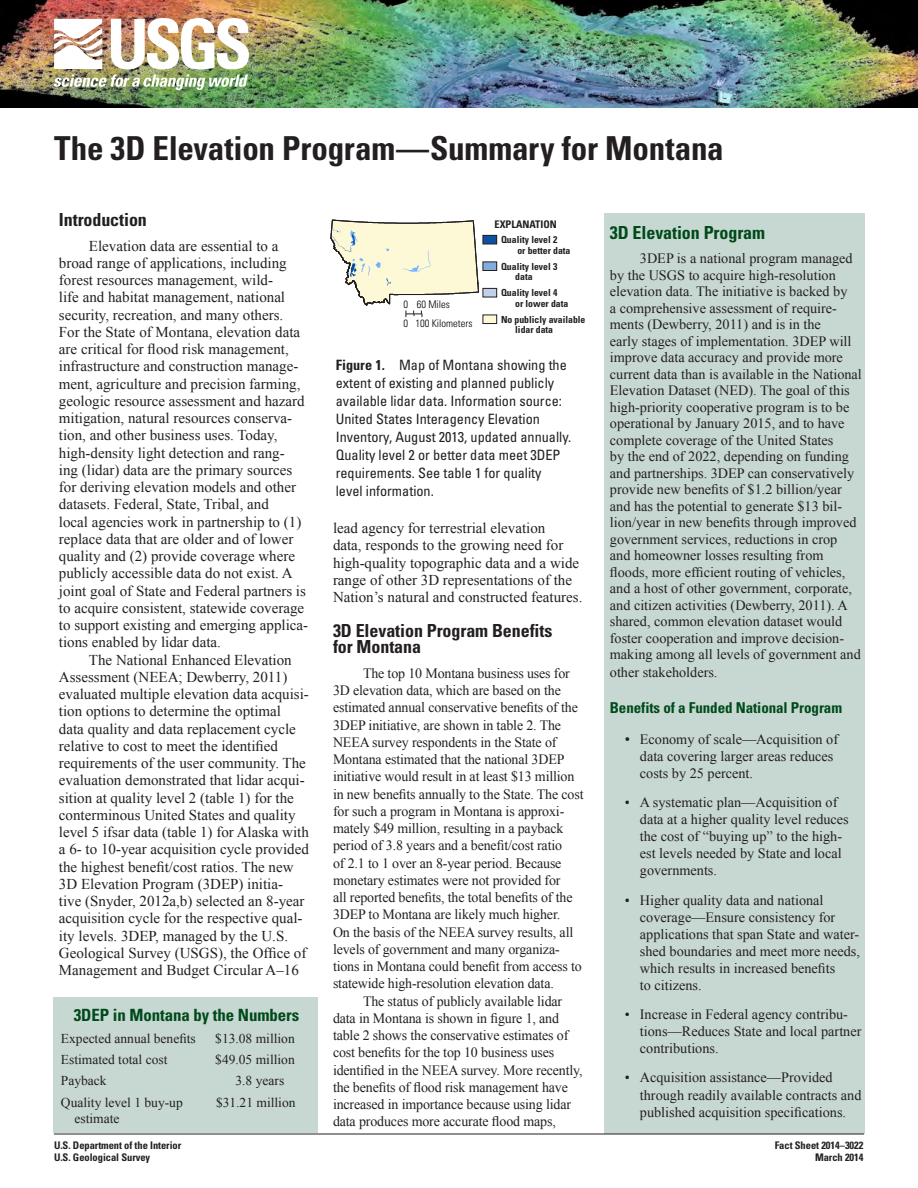
<style>
.page{position:relative;width:918px;height:1188px;background:#fff}
.page>*{position:absolute;margin:0;border:0;box-sizing:border-box;transform-origin:0 0}
.t1{font:700 condensed 33px "Univers";letter-spacing:-.005em;color:#231f20}
.Heading_1{font:700 condensed 18px/16.5px "Univers";letter-spacing:-.005em;color:#231f20}
.Heading_1-2{font:700 condensed 18px "Univers";letter-spacing:-.005em;color:#004a1a}
.Heading_1-3{font:700 condensed 16.8px "Univers";letter-spacing:-.005em;color:#004a1a}
.Body_Text{font:15px/17.2px "Times New Roman";color:#231f20}
.Heading_2{font:700 condensed 15px "Univers";letter-spacing:-.005em;color:#004a1a}
.Body_Text-2{font:14.25px/17.2px "Times New Roman";letter-spacing:-.01em;color:#231f20}
.List_Bullet_2{font:14.25px/17.1px "Times New Roman";color:#231f20}
.FigureCaption{font:condensed 14.25px/18px "Univers";color:#231f20}
.TableCellBody{font:13.5px/16.5px "Times New Roman";color:#231f20}
.TableCellDecAlign{font:13.5px "Times New Roman";color:#231f20}
.DBID{font:700 condensed 10.5px "Univers";letter-spacing:-.005em;color:#231f20}
.t2{font:300 condensed 10.5px "Univers";color:#000}
.t3{font:700 condensed 9.75px/10.5px "Univers";color:#231f20}
.s1{font-weight:700}
.s2{font-size:15px}
</style>
<div class="page">
<div style="left:53px;top:998px;width:265px;height:135px;background:#c7d7d2"></div>
<div style="left:604px;top:214px;width:261px;height:920px;background:#c7d7d2"></div>
<hr style="left:54px;top:1134px;width:810px;height:1px;background:#231f20">
<img style="left:0;top:0;width:918px;height:108px">
<img style="left:54px;top:18px;width:195px;height:72px">
<div style="left:483px;top:262px;width:14px;height:9px;background:#80addc"></div>
<div style="left:483px;top:262px;width:14px;height:9px;border:1px solid #231f20"></div>
<div style="left:483px;top:235px;width:14px;height:9px;background:#0e50a2"></div>
<div style="left:483px;top:235px;width:14px;height:9px;border:1px solid #231f20"></div>
<div style="left:483px;top:288px;width:14px;height:9px;background:#c1d0eb"></div>
<div style="left:483px;top:288px;width:14px;height:9px;border:1px solid #231f20"></div>
<div style="left:483px;top:315px;width:14px;height:9px;background:#fdf9d7"></div>
<div style="left:483px;top:315px;width:14px;height:9px;border:1px solid #231f20"></div>
<svg style="left:330px;top:219px;width:150px;height:98px"></svg>
<p class="t1" style="left:54px;top:128px;width:671px">The 3D Elevation Program—Summary for Montana</p>
<p class="Heading_1" style="left:59px;top:211px;width:90px">Introduction</p>
<p class="Body_Text" style="left:59px;top:237px;width:251px;text-indent:30px">Elevation data are essential to a broad range of applications, including forest resources management, wild-<br>life and habitat management, national security, recreation, and many others.<br>For the State of Montana, elevation data are critical for flood risk management, infrastructure and construction manage&shy;ment, agriculture and precision farming, geologic resource assessment and hazard mitigation, natural resources conserva&shy;tion, and other business uses. Today, high-density light detection and rang-<br>ing (lidar) data are the primary sources for deriving elevation models and other datasets. Federal, State, Tribal, and<br>local agencies work in partnership to (1) replace data that are older and of lower quality and (2) provide coverage where publicly accessible data do not exist. A joint goal of State and Federal partners is to acquire consistent, statewide coverage to support existing and emerging applica&shy;tions enabled by lidar data.</p>
<p class="Body_Text" style="left:59px;top:651px;width:251px;text-indent:30px">The National Enhanced Elevation Assessment (NEEA; Dewberry, 2011) evaluated multiple elevation data acquisi&shy;tion options to determine the optimal data quality and data replacement cycle relative to cost to meet the identified requirements of the user community. The evaluation demonstrated that lidar acqui&shy;sition at quality level 2 (table 1) for the conterminous United States and quality level 5 ifsar data (table 1) for Alaska with a 6- to 10-year acquisition cycle provided the highest benefit/cost ratios. The new 3D Elevation Program (3DEP) initia&shy;tive (Snyder, 2012a,b) selected an 8-year acquisition cycle for the respective qual&shy;ity levels. 3DEP, managed by the U.S.<br>Geological Survey (USGS), the Office of Management and Budget Circular A–16</p>
<p class="Heading_1-3" style="left:74px;top:1005px;width:227px">3DEP in Montana by the Numbers</p>
<p class="TableCellBody" style="left:61px;top:1030px;width:136px">Expected annual benefits</p>
<p class="TableCellDecAlign" style="left:215px;top:1029px;width:81px">$13.08 million</p>
<p class="TableCellBody" style="left:61px;top:1051px;width:108px">Estimated total cost</p>
<p class="TableCellDecAlign" style="left:215px;top:1050px;width:81px">$49.05 million</p>
<p class="TableCellBody" style="left:61px;top:1072px;width:47px">Payback</p>
<p class="TableCellDecAlign" style="left:236px;top:1072px;width:50px">3.8 years</p>
<p class="TableCellBody" style="left:74px;top:1094px;width:110px;text-indent:-14px">Quality level 1 buy-up estimate</p>
<p class="TableCellDecAlign" style="left:216px;top:1093px;width:81px">$31.21 million</p>
<p class="DBID" style="left:54px;top:1139px;width:129px">U.S. Department of the Interior</p>
<p class="DBID" style="left:54px;top:1151px;width:98px">U.S. Geological Survey</p>
<p class="t2" style="left:404px;top:298px;width:48px">0 60 Miles</p>
<p class="t2" style="left:404px;top:317px;width:70px">0 100 Kilometers</p>
<p class="DBID" style="left:494px;top:218px;width:64px">EXPLANATION</p>
<p class="t3" style="left:517px;top:234px;width:55px;text-indent:-16px">Quality level 2<br>or better data</p>
<p class="t3" style="left:515px;top:261px;width:44px;text-indent:-14px">Quality level 3 data</p>
<p class="t3" style="left:515px;top:288px;width:55px;text-indent:-14px">Quality level 4<br>or lower data</p>
<p class="t3" style="left:515px;top:314px;width:72px;text-indent:-14px">No publicly available lidar data</p>
<p class="FigureCaption" style="left:336px;top:356px;width:237px"><span class="s1">Figure 1.</span> Map of Montana showing the extent of existing and planned publicly available lidar data. Information source:<br>United States Interagency Elevation Inventory, August 2013, updated annually.<br>Quality level 2 or better data meet 3DEP requirements. See table 1 for quality level information.</p>
<p class="Body_Text" style="left:333px;top:519px;width:251px">lead agency for terrestrial elevation<br>data, responds to the growing need for high-quality topographic data and a wide range of other 3D representations of the Nation’s natural and constructed features.</p>
<p class="Heading_1" style="left:333px;top:622px;width:221px">3D Elevation Program Benefits for Montana</p>
<p class="Body_Text-2" style="left:333px;top:664px;width:252px;text-indent:30px">The top 10 Montana business uses for 3D elevation data, which are based on the estimated annual conservative benefits of the 3DEP initiative, are shown in table 2. The NEEA survey respondents in the State of Montana estimated that the national 3DEP initiative would result in at least $13 million in new benefits annually to the State. The cost for such a program in Montana is approxi&shy;mately $49 million, resulting in a payback period of 3.8 years and a benefit/cost ratio<br>of 2.1 to 1 over an 8-year period. Because monetary estimates were not provided for<br>all reported benefits, the total benefits of the 3DEP to Montana are likely much higher.<br>On the basis of the NEEA survey results, all levels of government and many organiza&shy;tions in Montana could benefit from access to statewide high-resolution elevation data.</p>
<p class="Body_Text-2" style="left:333px;top:992px;width:251px;text-indent:30px">The status of publicly available lidar data in Montana is shown in figure 1, and table 2 shows the conservative estimates of cost benefits for the top 10 business uses identified in the NEEA survey. More recently, the benefits of flood risk management have increased in importance because using lidar data produces more accurate flood maps,</p>
<p class="Heading_1-2" style="left:610px;top:222px;width:157px">3D Elevation Program</p>
<p class="Body_Text-2" style="left:610px;top:250px;width:254px;line-height:16.5px;text-indent:30px">3DEP is a national program managed by the USGS to acquire high-resolution elevation data. The initiative is backed by<br>a comprehensive assessment of require&shy;ments (Dewberry, 2011) and is in the<br>early stages of implementation. 3DEP will improve data accuracy and provide more current data than is available in the National Elevation Dataset (NED). The goal of this high-priority cooperative program is to be operational by January 2015, and to have complete coverage of the United States<br>by the end of 2022, depending on funding and partnerships. 3DEP can conservatively provide new benefits of $1.2 billion/year and has the potential to generate $13 bil&shy;lion/year in new benefits through improved government services, reductions in crop<br>and homeowner losses resulting from floods, more efficient routing of vehicles, and a host of other government, corporate, and citizen activities (Dewberry, 2011). A shared, common elevation dataset would foster cooperation and improve decision&shy;making among all levels of government and</p>
<p class="Body_Text-2" style="left:610px;top:664px;width:109px">other stakeholders.</p>
<p class="Heading_2" style="left:610px;top:699px;width:234px">Benefits of a Funded National Program</p>
<p class="List_Bullet_2" style="left:640px;top:730px;width:200px;text-indent:-15px"><span class="s2">•</span> Economy of scale—Acquisition of data covering larger areas reduces costs by 25 percent.</p>
<p class="List_Bullet_2" style="left:640px;top:794px;width:210px;text-indent:-15px">• A systematic plan—Acquisition of data at a higher quality level reduces the cost of “buying up” to the high&shy;est levels needed by State and local governments.</p>
<p class="List_Bullet_2" style="left:640px;top:891px;width:222px;text-indent:-15px">• Higher quality data and national coverage—Ensure consistency for applications that span State and water&shy;shed boundaries and meet more needs, which results in increased benefits<br>to citizens.</p>
<p class="List_Bullet_2" style="left:640px;top:1006px;width:223px;text-indent:-15px">• Increase in Federal agency contribu&shy;tions—Reduces State and local partner contributions.</p>
<p class="List_Bullet_2" style="left:640px;top:1069px;width:223px;text-indent:-15px">• Acquisition assistance—Provided through readily available contracts and published acquisition specifications.</p>
<p class="DBID" style="left:775px;top:1139px;width:90px">Fact Sheet 2014–3022</p>
<p class="DBID" style="left:815px;top:1151px;width:50px">March 2014</p>
</div>
